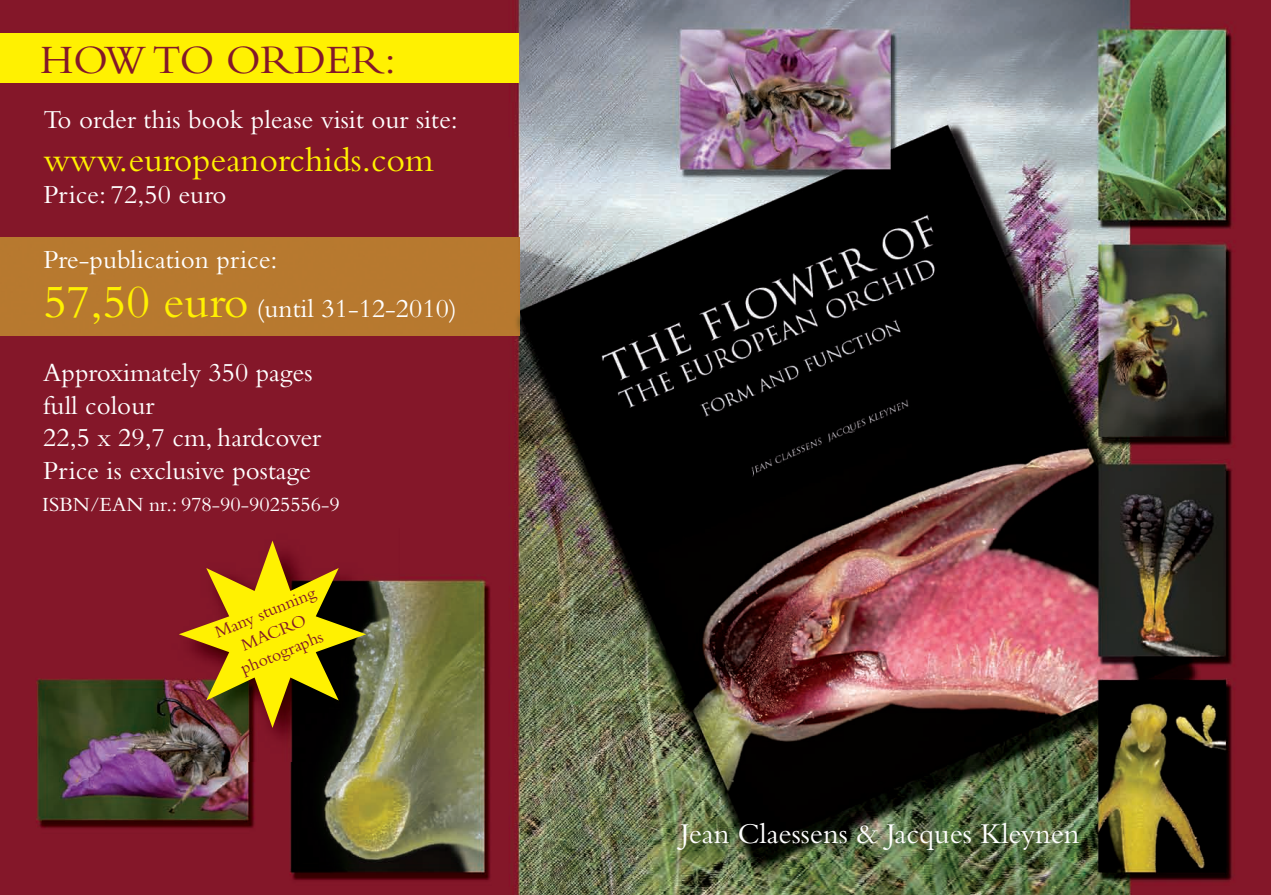
<style>
.page{position:relative;width:1271px;height:895px;background:#fff}
.page>*{position:absolute;margin:0;border:0;box-sizing:border-box;transform-origin:0 0}
.t1{font:42px "Bembo";color:#831829}
.t2{font:36px "Bembo";color:#fff101}
.t3{font:30px "Bembo";color:#fff}
.t4{font:27px/32.4px "Bembo";color:#fff}
.t5{font:21px "Bembo";color:#fff}
.t6{font:18px/21.6px "Bembo";color:#821828;text-align:center}
.s1{font-size:48px;color:#fff101}
</style>
<div class="page">
<img style="left:0;top:0;width:1270px;height:895px">
<div style="left:0;top:237px;width:519px;height:98px;background:#b7792f"></div>
<div style="left:0;top:33px;width:519px;height:49px;background:#fff101"></div>
<img style="left:167px;top:528px;width:232px;height:233px">
<svg style="left:179px;top:540px;width:187px;height:188px"></svg>
<p class="t1" style="left:40px;top:45px;width:357px">HOW TO ORDER:</p>
<p class="t4" style="left:43px;top:105px;width:416px">To order this book please visit our site:</p>
<p class="t2" style="left:43px;top:146px;width:392px">www.europeanorchids.com</p>
<p class="t4" style="left:43px;top:181px;width:185px">Price: 72,50 euro</p>
<p class="t4" style="left:43px;top:238px;width:415px;line-height:48.6px">Pre-publication price:<br><span class="s1">57,50 euro</span> (until 31-12-2010)</p>
<p class="t4" style="left:43px;top:359px;width:279px">Approximately 350 pages full colour<br>22,5 x 29,7 cm, hardcover<br>Price is exclusive postage</p>
<p class="t5" style="left:42px;top:496px;width:299px">ISBN/EAN nr.: 978-90-9025556-9</p>
<p class="t6" style="left:212px;top:625px;width:109px;rotate:-23deg">Many stunning<br>MACRO photographs</p>
<p class="t3" style="left:680px;top:822px;width:400px">Jean Claessens &amp; Jacques Kleynen</p>
</div>
